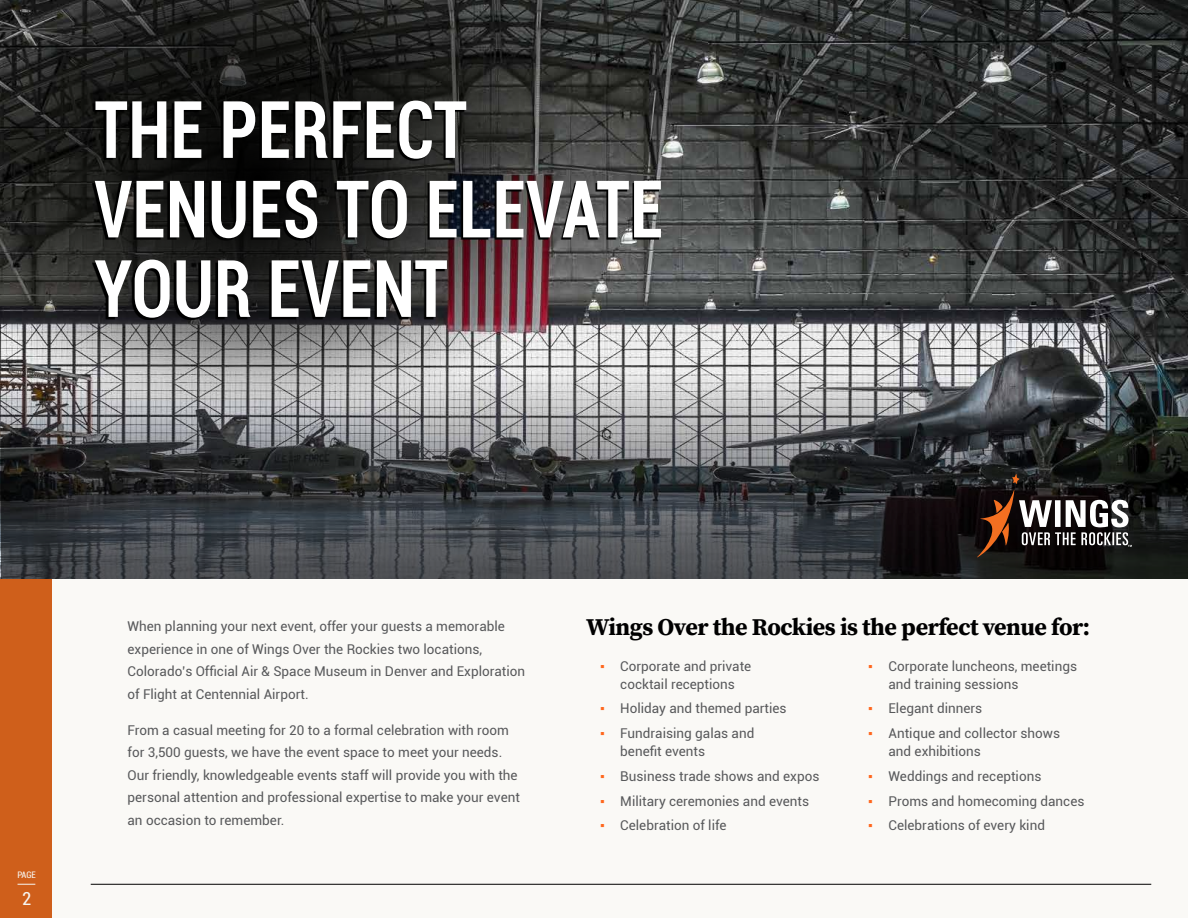
<style>
.page{position:relative;width:1188px;height:918px;background:#faf9f6}
.page>*{position:absolute;margin:0;border:0;box-sizing:border-box;transform-origin:0 0}
.t1{font:700 condensed 79.5px/79.5px "Roboto";letter-spacing:.01em;color:#fff;scale:.85 1}
.t2{font:700 24px "Source Serif Pro";letter-spacing:-.02em;color:#000}
.t3{font:condensed 18px "Roboto";color:#f7f5f0}
.t4{font:13.5px/22.5px "Roboto";color:#58595b}
.t5{font:condensed 9px "Roboto";color:#f7f5f0}
.s1{font-family:"Arial";color:#ff671d}
</style>
<div class="page">
<hr style="left:91px;top:884px;width:1060px;height:1px;background:#000">
<div style="left:0;top:0;width:52px;height:918px;background:#cf5f1b"></div>
<svg style="left:18px;top:884px;width:17px;height:1px"></svg>
<img style="left:0;top:0;width:1188px;height:579px">
<svg style="left:2px;top:373px;width:1186px;height:206px;background:#46484b"></svg>
<svg style="left:0;top:0;width:770px;height:409px;background:#5b5b5a"></svg>
<svg style="left:93px;top:103px;width:566px;height:217px;background:#262323"></svg>
<svg style="left:1012px;top:474px;width:8px;height:10px"></svg>
<svg style="left:977px;top:490px;width:155px;height:67px"></svg>
<h1 class="t1" style="left:94px;top:87px;width:670px">THE PERFECT<br>VENUES TO ELEVATE<br>YOUR EVENT</h1>
<p class="t5" style="left:17px;top:869px;width:20px">PAGE</p>
<h3 class="t3" style="left:22px;top:886px;width:11px">2</h3>
<p class="t4" style="left:128px;top:615px;width:399px">When planning your next event, offer your guests a memorable experience in one of Wings Over the Rockies two locations, Colorado’s Official Air &amp; Space Museum in Denver and Exploration of Flight at Centennial Airport.</p>
<p class="t4" style="left:128px;top:718px;width:394px">From a casual meeting for 20 to a formal celebration with room for 3,500 guests, we have the event space to meet your needs.<br>Our friendly, knowledgeable events staff will provide you with the personal attention and professional expertise to make your event an occasion to remember.</p>
<h2 class="t2" style="left:586px;top:611px;width:505px">Wings Over the Rockies is the perfect venue for:</h2>
<p class="t4" style="left:600px;top:656px;width:153px;line-height:18px;text-align:center"><span class="s1">▪</span> Corporate and private cocktail receptions</p>
<p class="t4" style="left:600px;top:697px;width:188px"><span class="s1">▪</span> Holiday and themed parties</p>
<p class="t4" style="left:620px;top:724px;width:136px;line-height:18px;text-indent:-20px"><span class="s1">▪</span> Fundraising galas and benefit events</p>
<p class="t4" style="left:600px;top:764px;width:221px"><span class="s1">▪</span> Business trade shows and expos</p>
<p class="t4" style="left:600px;top:789px;width:211px"><span class="s1">▪</span> Military ceremonies and events</p>
<p class="t4" style="left:600px;top:814px;width:128px"><span class="s1">▪</span> Celebration of life</p>
<p class="t4" style="left:888px;top:656px;width:190px;line-height:18px;text-indent:-20px"><span class="s1">▪</span> Corporate luncheons, meetings and training sessions</p>
<p class="t4" style="left:868px;top:697px;width:116px"><span class="s1">▪</span> Elegant dinners</p>
<p class="t4" style="left:889px;top:724px;width:173px;line-height:18px;text-indent:-20px"><span class="s1">▪</span> Antique and collector shows and exhibitions</p>
<p class="t4" style="left:868px;top:764px;width:175px"><span class="s1">▪</span> Weddings and receptions</p>
<p class="t4" style="left:868px;top:789px;width:218px"><span class="s1">▪</span> Proms and homecoming dances</p>
<p class="t4" style="left:868px;top:814px;width:178px"><span class="s1">▪</span> Celebrations of every kind</p>
</div>
